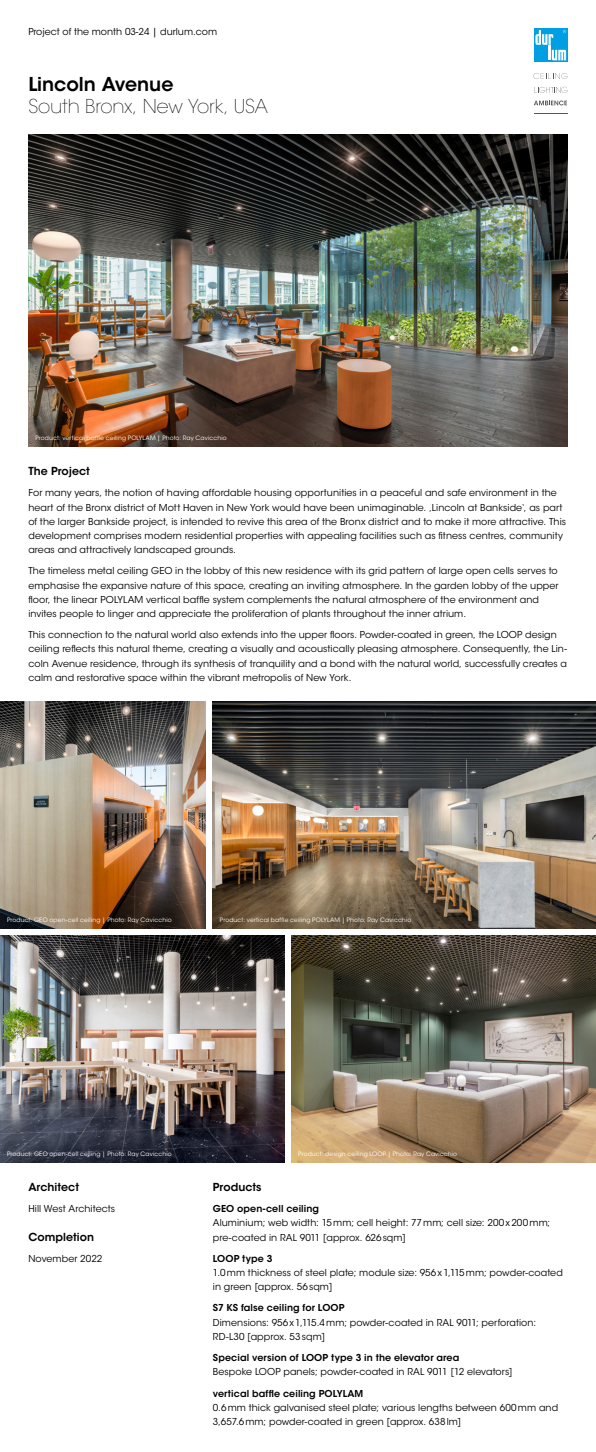
<style>
.page{position:relative;width:596px;height:1452px;background:#fff}
.page>*{position:absolute;margin:0;border:0;box-sizing:border-box;transform-origin:0 0}
.t1{font:200 19px "ITC Avant Garde Std";letter-spacing:-.005em;color:#000}
.t2{font:600 19px "ITC Avant Garde Std";color:#000}
.t3{font:600 11px "ITC Avant Garde Std";letter-spacing:.005em;color:#000}
.t4{font:9.5px/14.2px "ITC Avant Garde Std";letter-spacing:.01em;color:#000}
.t5{font:600 9.5px "ITC Avant Garde Std";letter-spacing:.01em;color:#000}
.t6{font:6px "ITC Avant Garde Std";letter-spacing:.025em;color:#fff}
</style>
<div class="page">
<img style="left:28px;top:135px;width:539px;height:311px">
<img style="left:0;top:702px;width:206px;height:226px">
<img style="left:213px;top:702px;width:382px;height:226px">
<img style="left:0;top:935px;width:284px;height:227px">
<svg style="left:534px;top:28px;width:33px;height:34px"></svg>
<svg style="left:535px;top:30px;width:30px;height:30px"></svg>
<svg style="left:534px;top:100px;width:32px;height:5px"></svg>
<svg style="left:534px;top:87px;width:33px;height:6px"></svg>
<svg style="left:533px;top:73px;width:34px;height:6px"></svg>
<hr style="left:533px;top:113px;width:34px;height:1px;background:#575756">
<img style="left:291px;top:935px;width:304px;height:227px">
<p class="t4" style="left:28px;top:25px;width:190px">Project of the month 03-24 | durlum.com</p>
<h1 class="t2" style="left:28px;top:72px;width:147px">Lincoln Avenue</h1>
<h1 class="t1" style="left:28px;top:95px;width:241px">South Bronx, New York, USA</h1>
<p class="t6" style="left:35px;top:434px;width:193px">Product: vertical baffle ceiling POLYLAM | Photo: Ray Cavicchio</p>
<p class="t3" style="left:28px;top:464px;width:63px">The Project</p>
<p class="t4" style="left:28px;top:486px;width:539px">For many years, the notion of having affordable housing opportunities in a peaceful and safe environment in the heart of the Bronx district of Mott Haven in New York would have been unimaginable. ‚Lincoln at Bankside‘, as part of the larger Bankside project, is intended to revive this area of the Bronx district and to make it more attractive. This development comprises modern residential properties with appealing facilities such as fitness centres, community areas and attractively landscaped grounds.</p>
<p class="t4" style="left:28px;top:564px;width:531px">The timeless metal ceiling GEO in the lobby of this new residence with its grid pattern of large open cells serves to emphasise the expansive nature of this space, creating an inviting atmosphere. In the garden lobby of the upper floor, the linear POLYLAM vertical baffle system complements the natural atmosphere of the environment and invites people to linger and appreciate the proliferation of plants throughout the inner atrium.</p>
<p class="t4" style="left:28px;top:627px;width:540px">This connection to the natural world also extends into the upper floors. Powder-coated in green, the LOOP design ceiling reflects this natural theme, creating a visually and acoustically pleasing atmosphere. Consequently, the Lin&shy;coln Avenue residence, through its synthesis of tranquility and a bond with the natural world, successfully creates a calm and restorative space within the vibrant metropolis of New York.</p>
<p class="t6" style="left:7px;top:915px;width:166px">Product: GEO open-cell ceiling | Photo: Ray Cavicchio</p>
<p class="t6" style="left:220px;top:915px;width:193px">Product: vertical baffle ceiling POLYLAM | Photo: Ray Cavicchio</p>
<p class="t6" style="left:7px;top:1149px;width:166px">Product: GEO open-cell ceiling | Photo: Ray Cavicchio</p>
<p class="t6" style="left:298px;top:1149px;width:160px">Product: design ceiling LOOP | Photo: Ray Cavicchio</p>
<p class="t3" style="left:28px;top:1180px;width:52px">Architect</p>
<p class="t4" style="left:28px;top:1201px;width:88px">Hill West Architects</p>
<p class="t3" style="left:28px;top:1229px;width:67px">Completion</p>
<p class="t4" style="left:28px;top:1251px;width:75px">November 2022</p>
<p class="t3" style="left:213px;top:1179px;width:50px">Products</p>
<p class="t5" style="left:213px;top:1202px;width:108px">GEO open-cell ceiling</p>
<p class="t4" style="left:213px;top:1215px;width:339px">Aluminium; web width: 15mm; cell height: 77mm; cell size: 200x200mm; pre-coated in RAL 9011 [approx. 626sqm]</p>
<p class="t5" style="left:213px;top:1252px;width:61px">LOOP type 3</p>
<p class="t4" style="left:213px;top:1265px;width:351px">1.0mm thickness of steel plate; module size: 956x1,115mm; powder-coated in green [approx. 56sqm]</p>
<p class="t5" style="left:213px;top:1301px;width:133px">S7 KS false ceiling for LOOP</p>
<p class="t4" style="left:213px;top:1315px;width:324px">Dimensions: 956x1,115.4mm; powder-coated in RAL 9011; perforation:<br>RD-L30 [approx. 53sqm]</p>
<p class="t5" style="left:213px;top:1351px;width:248px">Special version of LOOP type 3 in the elevator area</p>
<p class="t4" style="left:213px;top:1364px;width:301px">Bespoke LOOP panels; powder-coated in RAL 9011 [12 elevators]</p>
<p class="t5" style="left:213px;top:1386px;width:152px">vertical baffle ceiling POLYLAM</p>
<p class="t4" style="left:213px;top:1400px;width:346px">0.6mm thick galvanised steel plate; various lengths between 600mm and<br>3,657.6mm; powder-coated in green [approx. 638lm]</p>
</div>
